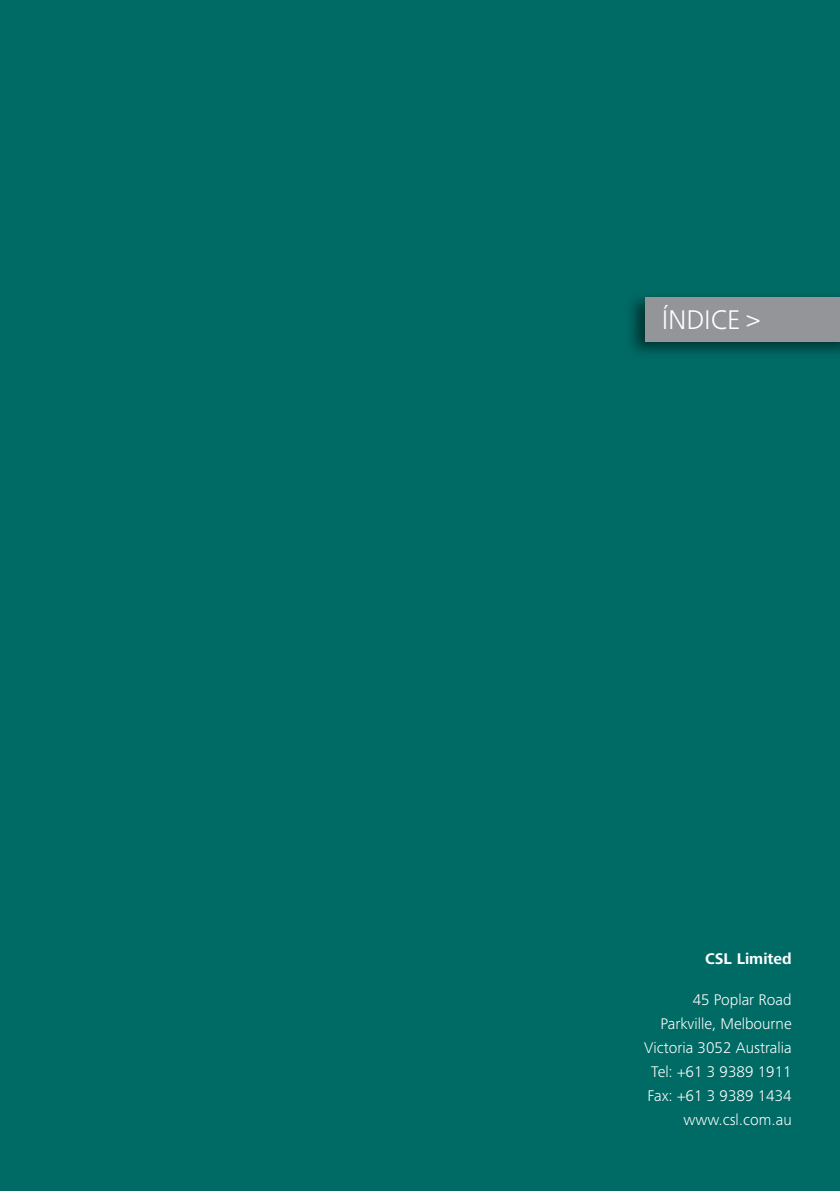
<style>
.page{position:relative;width:840px;height:1191px;background:#fff}
.page>*{position:absolute;margin:0;border:0;box-sizing:border-box;transform-origin:0 0}
.t1{font:300 28px "Frutiger Next LTW1 G";letter-spacing:-.005em;color:#fff}
.t2{font:300 16px/24px "Frutiger Next LTW1 G";color:#fff;text-align:right}
.t3{font:700 16px "Frutiger Next LTW1 G";color:#fff}
.s1{font-weight:400;font-size:25px}
</style>
<div class="page">
<div style="left:0;top:0;width:839px;height:1191px;background:#006a65"></div>
<div style="left:624px;top:291px;width:215px;height:69px;background:#000;opacity:.5"></div>
<div style="left:645px;top:297px;width:194px;height:44px;background:#939598"></div>
<h1 class="t1" style="left:661px;top:304px;width:100px">ÍNDICE <span class="s1">&gt;</span></h1>
<p class="t3" style="left:704px;top:949px;width:88px">CSL Limited</p>
<p class="t2" style="left:643px;top:988px;width:149px">45 Poplar Road<br>Parkville, Melbourne<br>Victoria 3052 Australia<br>Tel: +61 3 9389 1911<br>Fax: +61 3 9389 1434 www.csl.com.au</p>
</div>
